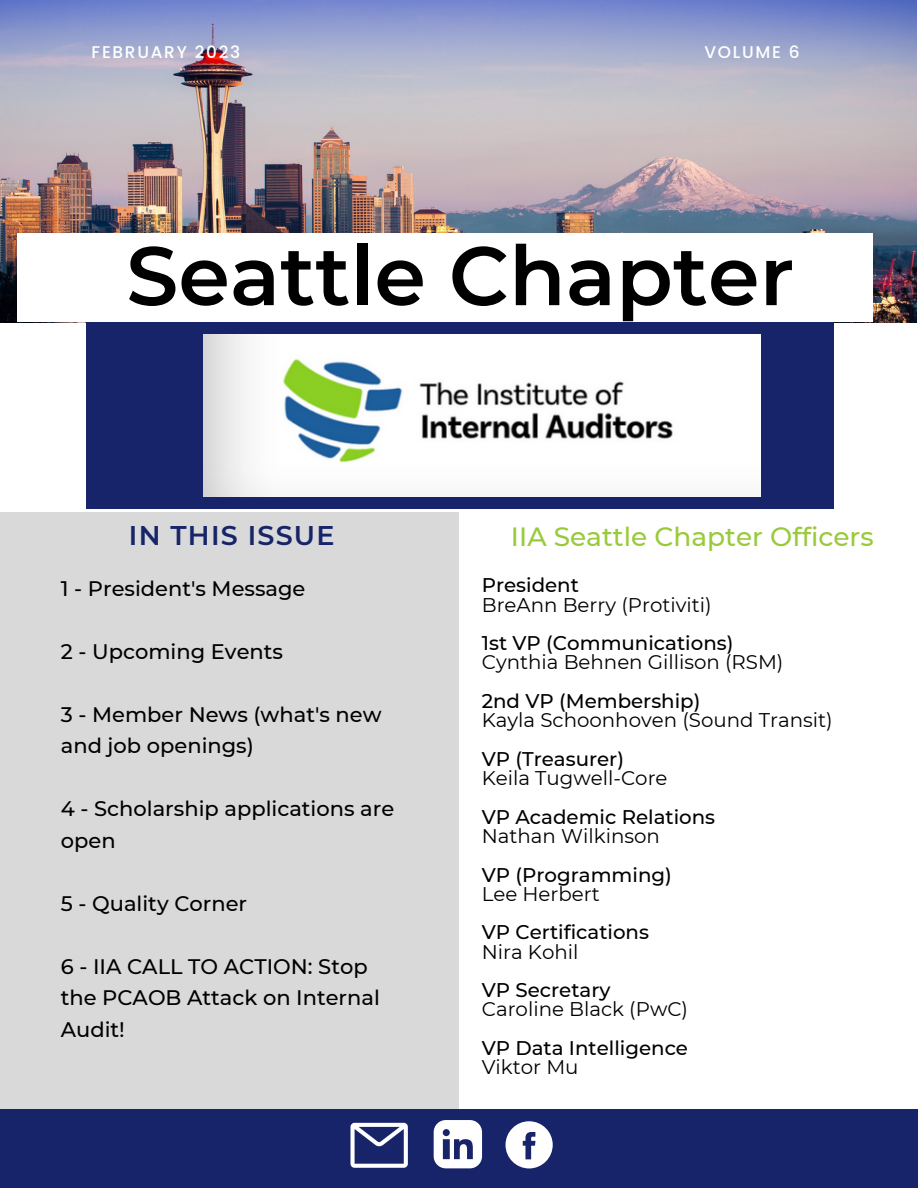
<style>
.page{position:relative;width:918px;height:1188px;background:#fff}
.page>*{position:absolute;margin:0;border:0;box-sizing:border-box;transform-origin:0 0}
.t1{font:600 82.8px "Montserrat";color:#000}
.t2{font:600 27px "Montserrat";letter-spacing:.045em;color:#182469}
.t3{font:500 26.4px "Montserrat";color:#99ca3c}
.t4{font:500 21px/31.5px "Montserrat";color:#000}
.t5{font:19.8px "Montserrat";color:#000}
.t6{font:500 19.8px "Montserrat";color:#000}
.t7{font:500 16.95px "Poppins";letter-spacing:.1em;color:#fff}
</style>
<div class="page">
<div style="left:0;top:513px;width:459px;height:675px;background:#d9d9d9"></div>
<img style="left:0;top:0;width:917px;height:323px">
<div style="left:0;top:1109px;width:918px;height:79px;background:#182469"></div>
<div style="left:86px;top:321px;width:747px;height:188px;background:#182469"></div>
<div style="left:17px;top:233px;width:855px;height:88px;background:#fff"></div>
<svg style="left:434px;top:1120px;width:48px;height:48px"></svg>
<svg style="left:350px;top:1123px;width:58px;height:45px"></svg>
<svg style="left:506px;top:1121px;width:47px;height:47px"></svg>
<img style="left:203px;top:334px;width:557px;height:162px">
<p class="t7" style="left:92px;top:40px;width:150px">FEBRUARY 2023</p>
<p class="t7" style="left:704px;top:40px;width:97px">VOLUME 6</p>
<h1 class="t1" style="left:126px;top:225px;width:670px">Seattle Chapter</h1>
<p class="t2" style="left:129px;top:519px;width:207px">IN THIS ISSUE</p>
<p class="t3" style="left:511px;top:520px;width:364px">IIA Seattle Chapter Officers</p>
<p class="t6" style="left:482px;top:573px;width:99px">President</p>
<p class="t5" style="left:482px;top:592px;width:231px">BreAnn Berry (Protiviti)</p>
<p class="t6" style="left:482px;top:631px;width:253px">1st VP (Communications)</p>
<p class="t5" style="left:482px;top:650px;width:303px">Cynthia Behnen Gillison (RSM)</p>
<p class="t6" style="left:482px;top:689px;width:220px">2nd VP (Membership)</p>
<p class="t5" style="left:482px;top:708px;width:352px">Kayla Schoonhoven (Sound Transit)</p>
<p class="t6" style="left:482px;top:747px;width:144px">VP (Treasurer)</p>
<p class="t5" style="left:482px;top:766px;width:187px">Keila Tugwell-Core</p>
<p class="t6" style="left:482px;top:804px;width:235px">VP Academic Relations</p>
<p class="t5" style="left:482px;top:824px;width:180px">Nathan Wilkinson</p>
<p class="t6" style="left:482px;top:862px;width:192px">VP (Programming)</p>
<p class="t5" style="left:482px;top:882px;width:120px">Lee Herbert</p>
<p class="t6" style="left:482px;top:920px;width:169px">VP Certifications</p>
<p class="t5" style="left:482px;top:939px;width:98px">Nira Kohil</p>
<p class="t6" style="left:482px;top:978px;width:130px">VP Secretary</p>
<p class="t5" style="left:482px;top:997px;width:208px">Caroline Black (PwC)</p>
<p class="t6" style="left:482px;top:1036px;width:208px">VP Data Intelligence</p>
<p class="t5" style="left:482px;top:1055px;width:98px">Viktor Mu</p>
<p class="t4" style="left:61px;top:572px;width:246px">1 - President's Message</p>
<p class="t4" style="left:61px;top:635px;width:224px">2 - Upcoming Events</p>
<p class="t4" style="left:61px;top:698px;width:322px">3 - Member News (what's new and job openings)</p>
<p class="t4" style="left:61px;top:793px;width:335px">4 - Scholarship applications are open</p>
<p class="t4" style="left:61px;top:887px;width:188px">5 - Quality Corner</p>
<p class="t4" style="left:61px;top:950px;width:321px">6 - IIA CALL TO ACTION: Stop the PCAOB Attack on Internal<br>Audit!</p>
</div>
